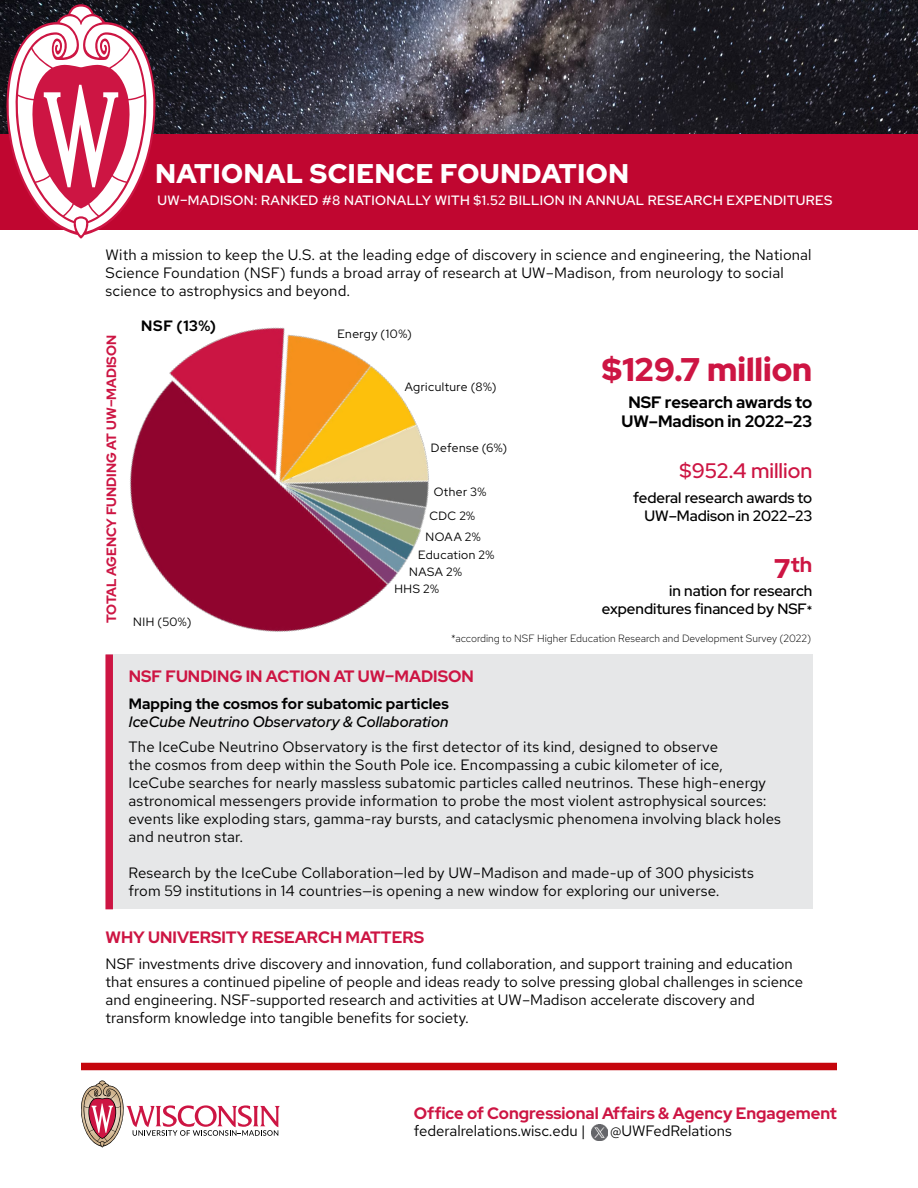
<style>
.page{position:relative;width:918px;height:1188px;background:#fff}
.page>*{position:absolute;margin:0;border:0;box-sizing:border-box;transform-origin:0 0}
.t1{font:900 32.7px "Red Hat Display";color:#cd1543}
.t2{font:900 27px "Red Hat Display";letter-spacing:.025em;color:#fff}
.t3{font:600 21px "Red Hat Display";color:#cd1543}
.t4{font:700 21px "Red Hat Display";color:#cd1543}
.t5{font:700 16.5px "Red Hat Display";color:#cd1543}
.t6{font:700 16.5px/19.8px "Red Hat Display";color:#000;text-align:center}
.t7{font:15px/18px "Red Hat Text";letter-spacing:.01em;color:#000}
.t8{font:500 15px/18px "Red Hat Display";color:#000;text-align:right}
.t9{font:700 15px "Red Hat Display";letter-spacing:.01em;color:#000}
.t10{font:italic 500 15px "Red Hat Display";letter-spacing:.01em;color:#000}
.t11{font:600 13.5px "Red Hat Display";letter-spacing:.03em;color:#fff}
.t12{font:700 13.5px "Red Hat Display";color:#cd1543}
.t13{font:12px "Red Hat Display";letter-spacing:.04em;color:#000}
.t14{font:300 10.5px "Red Hat Text";color:#000}
.s1{font-weight:900;font-size:27px}
.s2{font-size:12px}
</style>
<div class="page">
<div style="left:81px;top:1063px;width:756px;height:7px;background:#c5050c"></div>
<img style="left:0;top:0;width:918px;height:134px">
<div style="left:0;top:134px;width:918px;height:96px;background:#c00630"></div>
<img style="left:130px;top:327px;width:299px;height:305px">
<svg style="left:7px;top:4px;width:148px;height:234px"></svg>
<div style="left:106px;top:654px;width:706px;height:255px;background:#e6e7e8"></div>
<div style="left:105px;top:654px;width:8px;height:255px;background:#cd1543"></div>
<svg style="left:81px;top:1081px;width:199px;height:66px"></svg>
<img style="left:591px;top:1124px;width:17px;height:17px">
<h1 class="t2" style="left:155px;top:156px;width:475px">NATIONAL SCIENCE FOUNDATION</h1>
<h2 class="t11" style="left:157px;top:192px;width:677px">UW–MADISON: RANKED #8 NATIONALLY WITH $1.52 BILLION IN ANNUAL RESEARCH EXPENDITURES</h2>
<p class="t7" style="left:106px;top:245px;width:708px">With a mission to keep the U.S. at the leading edge of discovery in science and engineering, the National<br>Science Foundation (NSF) funds a broad array of research at UW–Madison, from neurology to social science to astrophysics and beyond.</p>
<p class="t12" style="left:103px;top:623px;width:289px;rotate:-90deg">TOTAL AGENCY FUNDING AT UW–MADISON</p>
<p class="t9" style="left:141px;top:316px;width:76px">NSF (13%)</p>
<p class="t13" style="left:338px;top:325px;width:76px">Energy (10%)</p>
<h2 class="t1" style="left:602px;top:348px;width:212px">$129.7 million</h2>
<p class="t6" style="left:621px;top:392px;width:192px">NSF research awards to<br>UW–Madison in 2022–23</p>
<h2 class="t3" style="left:680px;top:457px;width:134px">$952.4 million</h2>
<p class="t8" style="left:633px;top:488px;width:181px">federal research awards to<br>UW–Madison in 2022–23</p>
<h2 class="t4" style="left:774px;top:551px;width:40px"><span class="s1">7</span>th</h2>
<p class="t8" style="left:602px;top:581px;width:212px">in nation for research expenditures financed by NSF<span class="s2">*</span></p>
<p class="t14" style="left:451px;top:632px;width:362px">*according to NSF Higher Education Research and Development Survey (2022)</p>
<h2 class="t5" style="left:129px;top:665px;width:347px">NSF FUNDING IN ACTION AT UW–MADISON</h2>
<h3 class="t9" style="left:129px;top:694px;width:322px">Mapping the cosmos for subatomic particles</h3>
<h3 class="t10" style="left:129px;top:712px;width:321px">IceCube Neutrino Observatory &amp; Collaboration</h3>
<p class="t13" style="left:405px;top:379px;width:93px">Agriculture (8%)</p>
<p class="t13" style="left:431px;top:440px;width:78px">Defense (6%)</p>
<p class="t13" style="left:434px;top:484px;width:54px">Other 3%</p>
<p class="t13" style="left:430px;top:508px;width:47px">CDC 2%</p>
<p class="t13" style="left:418px;top:547px;width:78px">Education 2%</p>
<p class="t13" style="left:426px;top:529px;width:57px">NOAA 2%</p>
<p class="t13" style="left:409px;top:564px;width:54px">NASA 2%</p>
<p class="t13" style="left:394px;top:581px;width:46px">HHS 2%</p>
<p class="t13" style="left:133px;top:614px;width:60px">NIH (50%)</p>
<p class="t7" style="left:129px;top:737px;width:654px">The IceCube Neutrino Observatory is the first detector of its kind, designed to observe<br>the cosmos from deep within the South Pole ice. Encompassing a cubic kilometer of ice, IceCube searches for nearly massless subatomic particles called neutrinos. These high-energy astronomical messengers provide information to probe the most violent astrophysical sources: events like exploding stars, gamma-ray bursts, and cataclysmic phenomena involving black holes and neutron star.</p>
<p class="t7" style="left:129px;top:863px;width:627px">Research by the IceCube Collaboration—led by UW–Madison and made-up of 300 physicists from 59 institutions in 14 countries—is opening a new window for exploring our universe.</p>
<h2 class="t5" style="left:105px;top:926px;width:320px">WHY UNIVERSITY RESEARCH MATTERS</h2>
<p class="t7" style="left:106px;top:954px;width:699px">NSF investments drive discovery and innovation, fund collaboration, and support training and education that ensures a continued pipeline of people and ideas ready to solve pressing global challenges in science and engineering. NSF-supported research and activities at UW–Madison accelerate discovery and transform knowledge into tangible benefits for society.</p>
<h2 class="t5" style="left:414px;top:1102px;width:425px">Office of Congressional Affairs &amp; Agency Engagement</h2>
<p class="t7" style="left:414px;top:1122px;width:173px">federalrelations.wisc.edu |</p>
<p class="t7" style="left:610px;top:1122px;width:123px">@UWFedRelations</p>
</div>
